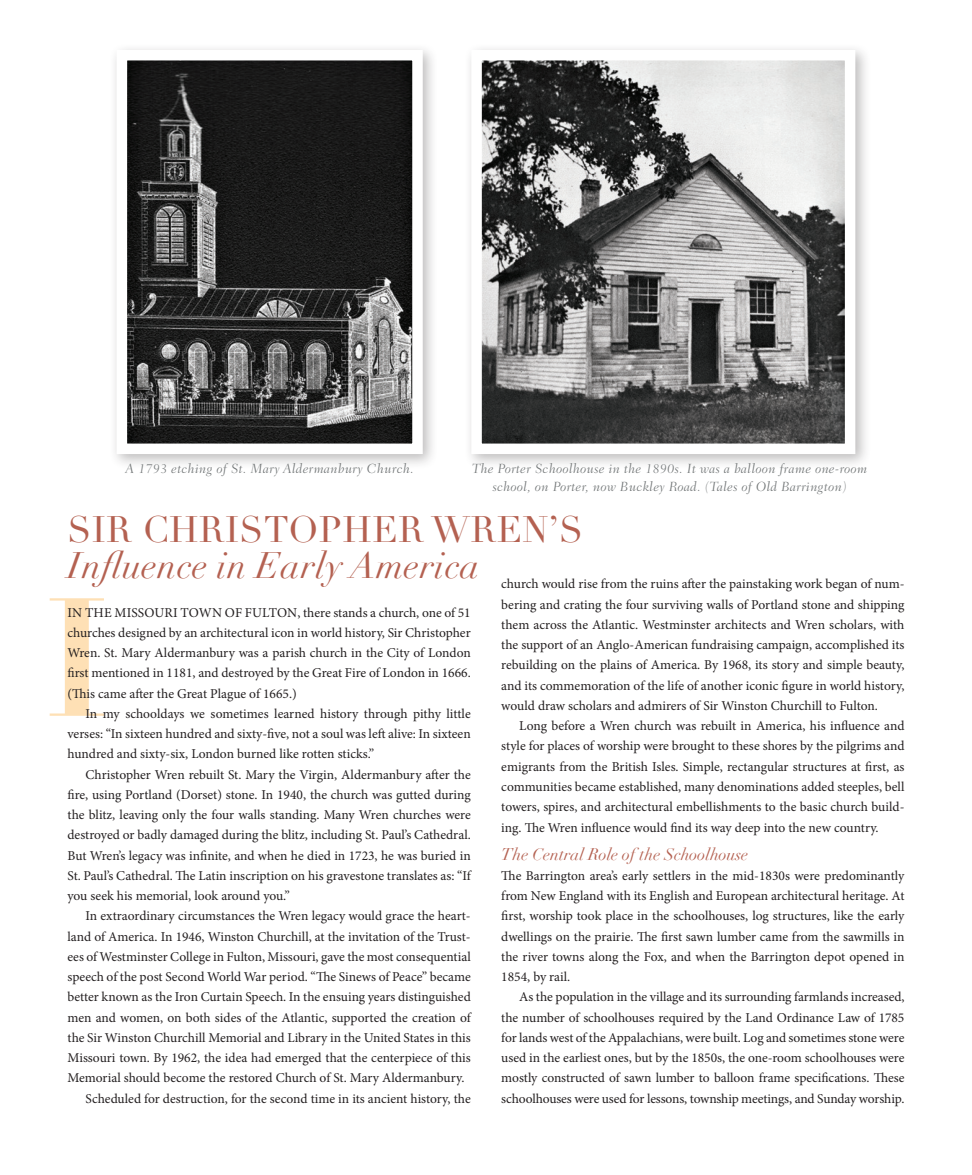
<style>
.page{position:relative;width:972px;height:1175px;background:#fff}
.page>*{position:absolute;margin:0;border:0;box-sizing:border-box;transform-origin:0 0}
.t1{font:italic 36px "Didot";letter-spacing:.01em;color:#b46151}
.t2{font:36px "Didot";letter-spacing:.01em;color:#b46151}
.t3{font:italic 16.5px "Didot";color:#b46151}
.t4{font:13.5px/20.2px "Minion Pro";letter-spacing:-.005em;color:#231f20;text-align:justify}
.t5{font:italic 300 13.5px/18px "Fairfield LT Std";letter-spacing:.025em;color:#6f7374;text-align:center}
</style>
<div class="page">
<div style="left:109px;top:43px;width:330px;height:427px;background:#231f20;opacity:.3"></div>
<svg style="left:111px;top:45px;width:317px;height:414px"></svg>
<div style="left:464px;top:43px;width:407px;height:427px;background:#231f20;opacity:.3"></div>
<svg style="left:466px;top:45px;width:395px;height:414px"></svg>
<svg style="left:50px;top:598px;width:54px;height:118px"></svg>
<p class="t5" style="left:125px;top:460px;width:290px">A 1793 etching of St. Mary Aldermanbury Church.</p>
<p class="t5" style="left:472px;top:460px;width:397px">The Porter Schoolhouse in the 1890s. It was a balloon frame one-room school, on Porter, now Buckley Road. (Tales of Old Barrington)</p>
<h1 class="t2" style="left:68px;top:508px;width:517px">SIR CHRISTOPHER WREN’S</h1>
<h1 class="t1" style="left:68px;top:543px;width:413px">Influence in Early America</h1>
<p class="t4" style="left:501px;top:574px;width:405px">church would rise from the ruins after the painstaking work began of num&shy;bering and crating the four surviving walls of Portland stone and shipping them across the Atlantic. Westminster architects and Wren scholars, with the support of an Anglo-American fundraising campaign, accomplished its rebuilding on the plains of America. By 1968, its story and simple beauty, and its commemoration of the life of another iconic figure in world history, would draw scholars and admirers of Sir Winston Churchill to Fulton.</p>
<p class="t4" style="left:501px;top:716px;width:405px;text-indent:18px">Long before a Wren church was rebuilt in America, his influence and style for places of worship were brought to these shores by the pilgrims and emigrants from the British Isles. Simple, rectangular structures at first, as communities became established, many denominations added steeples, bell towers, spires, and architectural embellishments to the basic church build&shy;ing. The Wren influence would find its way deep into the new country.</p>
<p class="t3" style="left:501px;top:843px;width:248px">The Central Role of the Schoolhouse</p>
<p class="t4" style="left:501px;top:865px;width:405px">The Barrington area’s early settlers in the mid-1830s were predominantly from New England with its English and European architectural heritage. At first, worship took place in the schoolhouses, log structures, like the early dwellings on the prairie. The first sawn lumber came from the sawmills in the river towns along the Fox, and when the Barrington depot opened in 1854, by rail.</p>
<p class="t4" style="left:501px;top:987px;width:405px;text-indent:18px">As the population in the village and its surrounding farmlands increased, the number of schoolhouses required by the Land Ordinance Law of 1785 for lands west of the Appalachians, were built. Log and sometimes stone were used in the earliest ones, but by the 1850s, the one-room schoolhouses were mostly constructed of sawn lumber to balloon frame specifications. These schoolhouses were used for lessons, township meetings, and Sunday worship.</p>
<p class="t4" style="left:68px;top:602px;width:405px">IN THE MISSOURI TOWN OF FULTON, there stands a church, one of 51 churches designed by an architectural icon in world history, Sir Christopher Wren. St. Mary Aldermanbury was a parish church in the City of London first mentioned in 1181, and destroyed by the Great Fire of London in 1666. (This came after the Great Plague of 1665.)</p>
<p class="t4" style="left:68px;top:703px;width:405px;text-indent:18px">In my schooldays we sometimes learned history through pithy little verses: “In sixteen hundred and sixty-five, not a soul was left alive: In sixteen hundred and sixty-six, London burned like rotten sticks.”</p>
<p class="t4" style="left:68px;top:764px;width:405px;text-indent:18px">Christopher Wren rebuilt St. Mary the Virgin, Aldermanbury after the fire, using Portland (Dorset) stone. In 1940, the church was gutted during the blitz, leaving only the four walls standing. Many Wren churches were destroyed or badly damaged during the blitz, including St. Paul’s Cathedral.<br>But Wren’s legacy was infinite, and when he died in 1723, he was buried in St. Paul’s Cathedral. The Latin inscription on his gravestone translates as: “If you seek his memorial, look around you.”</p>
<p class="t4" style="left:85px;top:906px;width:387px">In extraordinary circumstances the Wren legacy would grace the heart-</p>
<p class="t4" style="left:68px;top:926px;width:405px">land of America. In 1946, Winston Churchill, at the invitation of the Trust-</p>
<p class="t4" style="left:68px;top:946px;width:405px">ees of Westminster College in Fulton, Missouri, gave the most consequential</p>
<p class="t4" style="left:68px;top:966px;width:405px">speech of the post Second World War period. “The Sinews of Peace” became</p>
<p class="t4" style="left:68px;top:987px;width:405px">better known as the Iron Curtain Speech. In the ensuing years distinguished</p>
<p class="t4" style="left:68px;top:1007px;width:405px">men and women, on both sides of the Atlantic, supported the creation of</p>
<p class="t4" style="left:68px;top:1027px;width:405px">the Sir Winston Churchill Memorial and Library in the United States in this</p>
<p class="t4" style="left:68px;top:1047px;width:405px">Missouri town. By 1962, the idea had emerged that the centerpiece of this</p>
<p class="t4" style="left:68px;top:1068px;width:399px">Memorial should become the restored Church of St. Mary Aldermanbury.</p>
<p class="t4" style="left:85px;top:1088px;width:387px">Scheduled for destruction, for the second time in its ancient history, the</p>
</div>
